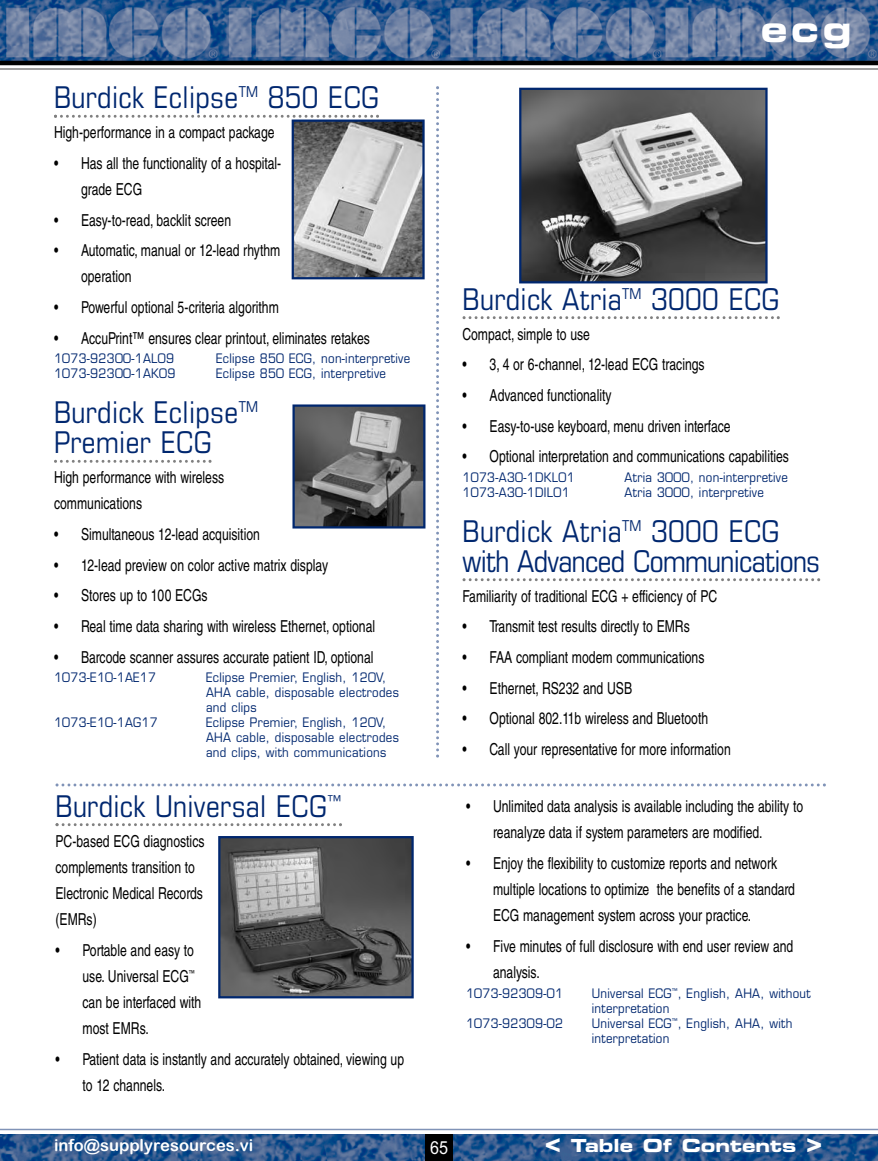
<style>
.page{position:relative;width:878px;height:1161px;background:#fff}
.page>*{position:absolute;margin:0;border:0;box-sizing:border-box;transform-origin:0 0}
.t1{font:36px "Eurostile Bold Extended Two";color:#fff}
.t2{font:condensed 30px/30px "Eurostile";letter-spacing:.01em;color:#00276f}
.t3{font:condensed 30px/30px "Eurostile";letter-spacing:-.02em;color:#00276f}
.t4{font:18px "Eurostile Bold Extended Two";color:#fff}
.t5{font:18px "Arial";color:#fff;scale:.9 1}
.t6{font:condensed 16.5px/26.1px "Helvetica";color:#000;scale:.9 1}
.t7{font:16.5px "Arial Rounded MT Bold";color:#fff}
.t8{font:12.75px/15px "Eurostile";letter-spacing:.025em;color:#00276f;scale:.9 1}
.s1{font-size:27px}
</style>
<div class="page">
<svg style="left:54px;top:115px;width:325px;height:3px"></svg>
<svg style="left:54px;top:460px;width:157px;height:3px"></svg>
<svg style="left:462px;top:316px;width:317px;height:3px"></svg>
<svg style="left:462px;top:578px;width:358px;height:3px"></svg>
<img style="left:522px;top:91px;width:242px;height:189px">
<div style="left:519px;top:88px;width:248px;height:195px;border:2px solid #00276f"></div>
<img style="left:0;top:0;width:878px;height:61px">
<img style="left:0;top:1134px;width:878px;height:27px">
<div style="left:425px;top:1134px;width:27px;height:27px;background:#000"></div>
<hr style="left:0;top:61px;width:878px;height:4px;background:#000">
<hr style="left:0;top:68px;width:878px;height:2px;background:#808080">
<hr style="left:0;top:1129px;width:878px;height:1px;background:#8093b7">
<img style="left:294px;top:123px;width:127px;height:153px">
<div style="left:291px;top:120px;width:133px;height:159px;border:2px solid #00276f"></div>
<img style="left:295px;top:407px;width:127px;height:119px">
<div style="left:292px;top:404px;width:133px;height:125px;border:2px solid #00276f"></div>
<svg style="left:56px;top:823px;width:286px;height:3px"></svg>
<img style="left:221px;top:839px;width:189px;height:156px">
<div style="left:218px;top:836px;width:195px;height:162px;border:2px solid #00276f"></div>
<svg style="left:56px;top:783px;width:769px;height:3px"></svg>
<svg style="left:436px;top:86px;width:3px;height:672px"></svg>
<p class="t2" style="left:54px;top:85px;width:326px">Burdick Eclipse<sup>TM</sup> 850 ECG</p>
<p class="t6" style="left:54px;top:121px;width:246px">High-performance in a compact package</p>
<p class="t6" style="left:81px;top:152px;width:224px;text-indent:-27px">• Has all the functionality of a hospital&shy;grade ECG</p>
<p class="t6" style="left:54px;top:208px;width:198px">• Easy-to-read, backlit screen</p>
<p class="t6" style="left:81px;top:239px;width:223px;text-indent:-27px">• Automatic, manual or 12-lead rhythm operation</p>
<p class="t6" style="left:54px;top:296px;width:251px">• Powerful optional 5-criteria algorithm</p>
<p class="t6" style="left:54px;top:327px;width:352px">• AccuPrint™ ensures clear printout, eliminates retakes</p>
<p class="t8" style="left:54px;top:353px;width:135px">1073-92300-1AL09</p>
<p class="t8" style="left:216px;top:353px;width:217px">Eclipse 850 ECG, non-interpretive</p>
<p class="t8" style="left:54px;top:368px;width:136px">1073-92300-1AK09</p>
<p class="t8" style="left:216px;top:368px;width:190px">Eclipse 850 ECG, interpretive</p>
<p class="t2" style="left:54px;top:400px;width:205px">Burdick Eclipse<sup>TM<br></sup>Premier ECG</p>
<p class="t6" style="left:54px;top:466px;width:191px">High performance with wireless communications</p>
<p class="t6" style="left:54px;top:523px;width:230px">• Simultaneous 12-lead acquisition</p>
<p class="t6" style="left:54px;top:553px;width:306px">• 12-lead preview on color active matrix display</p>
<p class="t6" style="left:54px;top:584px;width:172px">• Stores up to 100 ECGs</p>
<p class="t6" style="left:54px;top:615px;width:358px">• Real time data sharing with wireless Ethernet, optional</p>
<p class="t6" style="left:54px;top:645px;width:356px">• Barcode scanner assures accurate patient ID, optional</p>
<p class="t8" style="left:54px;top:671px;width:115px">1073-E10-1AE17</p>
<p class="t8" style="left:206px;top:671px;width:216px">Eclipse Premier, English, 120V,<br>AHA cable, disposable electrodes and clips</p>
<p class="t8" style="left:54px;top:716px;width:117px">1073-E10-1AG17</p>
<p class="t8" style="left:206px;top:716px;width:216px">Eclipse Premier, English, 120V,<br>AHA cable, disposable electrodes and clips, with communications</p>
<p class="t2" style="left:56px;top:794px;width:288px">Burdick Universal ECG<sup>™</sup></p>
<p class="t6" style="left:56px;top:829px;width:167px">PC-based ECG diagnostics complements transition to<br>Electronic Medical Records (EMRs)</p>
<p class="t6" style="left:82px;top:939px;width:134px;text-indent:-27px">• Portable and easy to use. Universal ECG<sup>™ </sup>can be interfaced with most EMRs.</p>
<p class="t6" style="left:82px;top:1048px;width:359px;text-indent:-27px">• Patient data is instantly and accurately obtained, viewing up to 12 channels.</p>
<p class="t7" style="left:54px;top:1135px;width:201px">info@supplyresources.vi</p>
<p class="t1" style="left:761px;top:16px;width:92px">ecg</p>
<p class="t2" style="left:462px;top:287px;width:318px">Burdick Atria<sup>TM</sup> 3000 ECG</p>
<p class="t6" style="left:462px;top:322px;width:143px">Compact, simple to use</p>
<p class="t6" style="left:462px;top:353px;width:270px">• 3, 4 or 6-channel, 12-lead ECG tracings</p>
<p class="t6" style="left:462px;top:384px;width:167px">• Advanced functionality</p>
<p class="t6" style="left:462px;top:414px;width:299px">• Easy-to-use keyboard, menu driven interface</p>
<p class="t6" style="left:462px;top:445px;width:364px">• Optional interpretation and communications capabilities</p>
<p class="t8" style="left:462px;top:471px;width:126px">1073-A30-1DKL01</p>
<p class="t8" style="left:624px;top:471px;width:183px">Atria 3000, non-interpretive</p>
<p class="t8" style="left:462px;top:486px;width:120px">1073-A30-1DIL01</p>
<p class="t8" style="left:624px;top:486px;width:156px">Atria 3000, interpretive</p>
<p class="t3" style="left:462px;top:519px;width:359px">Burdick Atria<sup>TM</sup> 3000 ECG with Advanced Communications</p>
<p class="t6" style="left:462px;top:584px;width:284px">Familiarity of traditional ECG + efficiency of PC</p>
<p class="t6" style="left:462px;top:615px;width:254px">• Transmit test results directly to EMRs</p>
<p class="t6" style="left:462px;top:646px;width:270px">• FAA compliant modem communications</p>
<p class="t6" style="left:462px;top:676px;width:190px">• Ethernet, RS232 and USB</p>
<p class="t6" style="left:462px;top:707px;width:274px">• Optional 802.11b wireless and Bluetooth</p>
<p class="t6" style="left:462px;top:738px;width:299px">• Call your representative for more information</p>
<p class="t6" style="left:493px;top:795px;width:346px;text-indent:-27px">• Unlimited data analysis is available including the ability to reanalyze data if system parameters are modified.</p>
<p class="t6" style="left:493px;top:852px;width:337px;text-indent:-27px">• Enjoy the flexibility to customize reports and network multiple locations to optimize the benefits of a standard<br>ECG management system across your practice.</p>
<p class="t6" style="left:493px;top:935px;width:335px;text-indent:-27px">• Five minutes of full disclosure with end user review and analysis.</p>
<p class="t8" style="left:466px;top:987px;width:109px">1073-92309-01</p>
<p class="t8" style="left:591px;top:987px;width:245px">Universal ECG<sup>™</sup>, English, AHA, without interpretation</p>
<p class="t8" style="left:466px;top:1017px;width:109px">1073-92309-02</p>
<p class="t8" style="left:591px;top:1017px;width:224px">Universal ECG<sup>™</sup>, English, AHA, with interpretation</p>
<p class="t5" style="left:430px;top:1141px;width:22px">65</p>
<p class="t4" style="left:544px;top:1139px;width:279px"><span class="s1">&lt;</span> Table Of Contents <span class="s1">&gt;</span></p>
</div>
